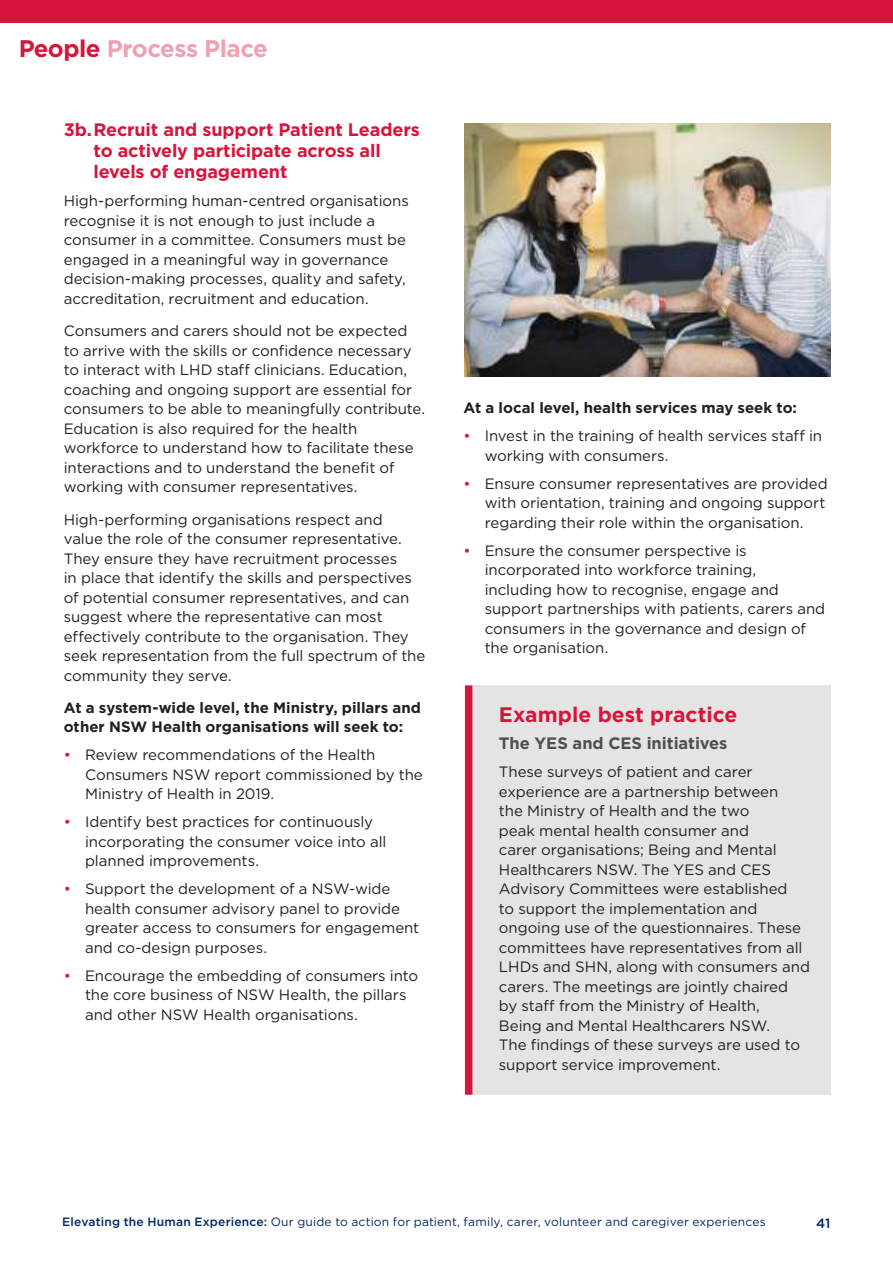
<style>
.page{position:relative;width:893px;height:1263px;background:#fff}
.page>*{position:absolute;margin:0;border:0;box-sizing:border-box;transform-origin:0 0}
.t1{font:700 24px "Gotham";letter-spacing:-.02em;color:#efa1b0}
.t2{font:700 21px "Gotham";letter-spacing:.005em;color:#d7153a}
.t3{font:700 18px/21px "Gotham";letter-spacing:-.005em;color:#d7153a}
.t4{font:700 16.5px "Gotham";letter-spacing:-.005em;color:#4f4f4f}
.t5{font:15px/19.5px "Gotham";letter-spacing:-.005em;color:#241f1f}
.t6{font:700 15px/19.5px "Gotham";color:#241f1f}
.t7{font:500 13.5px "Gotham";color:#002664}
.t8{font:12px "Gotham";letter-spacing:.015em;color:#002664}
.s1{color:#d7153a}
.s2{font-weight:500}
</style>
<div class="page">
<div style="left:0;top:0;width:893px;height:22px;background:#d7153a"></div>
<img style="left:465px;top:123px;width:366px;height:254px">
<div style="left:465px;top:685px;width:366px;height:410px;background:#e4e4e4"></div>
<div style="left:465px;top:685px;width:7px;height:410px;background:#d7153a"></div>
<h1 class="t1" style="left:18px;top:35px;width:251px"><span class="s1">People</span> Process Place</h1>
<p class="t3" style="left:94px;top:119px;width:328px;text-indent:-30px">3b.Recruit and support Patient Leaders to actively participate across all levels of engagement</p>
<p class="t5" style="left:64px;top:191px;width:346px">High-performing human-centred organisations recognise it is not enough to just include a consumer in a committee. Consumers must be engaged in a meaningful way in governance decision-making processes, quality and safety, accreditation, recruitment and education.</p>
<p class="t5" style="left:64px;top:321px;width:363px">Consumers and carers should not be expected to arrive with the skills or confidence necessary to interact with LHD staff clinicians. Education, coaching and ongoing support are essential for consumers to be able to meaningfully contribute.<br>Education is also required for the health workforce to understand how to facilitate these interactions and to understand the benefit of working with consumer representatives.</p>
<p class="t5" style="left:64px;top:509px;width:363px">High-performing organisations respect and value the role of the consumer representative.<br>They ensure they have recruitment processes<br>in place that identify the skills and perspectives of potential consumer representatives, and can suggest where the representative can most effectively contribute to the organisation. They seek representation from the full spectrum of the community they serve.</p>
<p class="t6" style="left:64px;top:697px;width:359px">At a system-wide level, the Ministry, pillars and other NSW Health organisations will seek to:</p>
<p class="t5" style="left:85px;top:745px;width:339px;text-indent:-21px"><span class="s1">•</span> Review recommendations of the Health<br>Consumers NSW report commissioned by the<br>Ministry of Health in 2019.</p>
<p class="t5" style="left:85px;top:812px;width:303px;text-indent:-21px"><span class="s1">•</span> Identify best practices for continuously incorporating the consumer voice into all planned improvements.</p>
<p class="t5" style="left:85px;top:879px;width:336px;text-indent:-21px"><span class="s1">•</span> Support the development of a NSW-wide health consumer advisory panel to provide greater access to consumers for engagement and co-design purposes.</p>
<p class="t5" style="left:85px;top:965px;width:335px;text-indent:-21px"><span class="s1">•</span> Encourage the embedding of consumers into the core business of NSW Health, the pillars and other NSW Health organisations.</p>
<p class="t6" style="left:463px;top:398px;width:335px">At a local level, health services may seek to:</p>
<p class="t5" style="left:485px;top:426px;width:339px;text-indent:-21px"><span class="s1">•</span> Invest in the training of health services staff in working with consumers.</p>
<p class="t5" style="left:485px;top:473px;width:344px;text-indent:-21px"><span class="s1">•</span> Ensure consumer representatives are provided with orientation, training and ongoing support regarding their role within the organisation.</p>
<p class="t5" style="left:485px;top:540px;width:342px;text-indent:-21px"><span class="s1">•</span> Ensure the consumer perspective is incorporated into workforce training, including how to recognise, engage and support partnerships with patients, carers and consumers in the governance and design of the organisation.</p>
<h2 class="t2" style="left:499px;top:702px;width:240px">Example best practice</h2>
<p class="t4" style="left:499px;top:734px;width:230px">The YES and CES initiatives</p>
<p class="t5" style="left:499px;top:762px;width:313px">These surveys of patient and carer experience are a partnership between<br>the Ministry of Health and the two<br>peak mental health consumer and<br>carer organisations; Being and Mental Healthcarers NSW. The YES and CES Advisory Committees were established<br>to support the implementation and ongoing use of the questionnaires. These committees have representatives from all LHDs and SHN, along with consumers and carers. The meetings are jointly chaired by staff from the Ministry of Health,<br>Being and Mental Healthcarers NSW.<br>The findings of these surveys are used to support service improvement.</p>
<p class="t8" style="left:62px;top:1215px;width:705px"><span class="s2">Elevating the Human Experience:</span> Our guide to action for patient, family, carer, volunteer and caregiver experiences</p>
<p class="t7" style="left:816px;top:1215px;width:16px">41</p>
</div>
